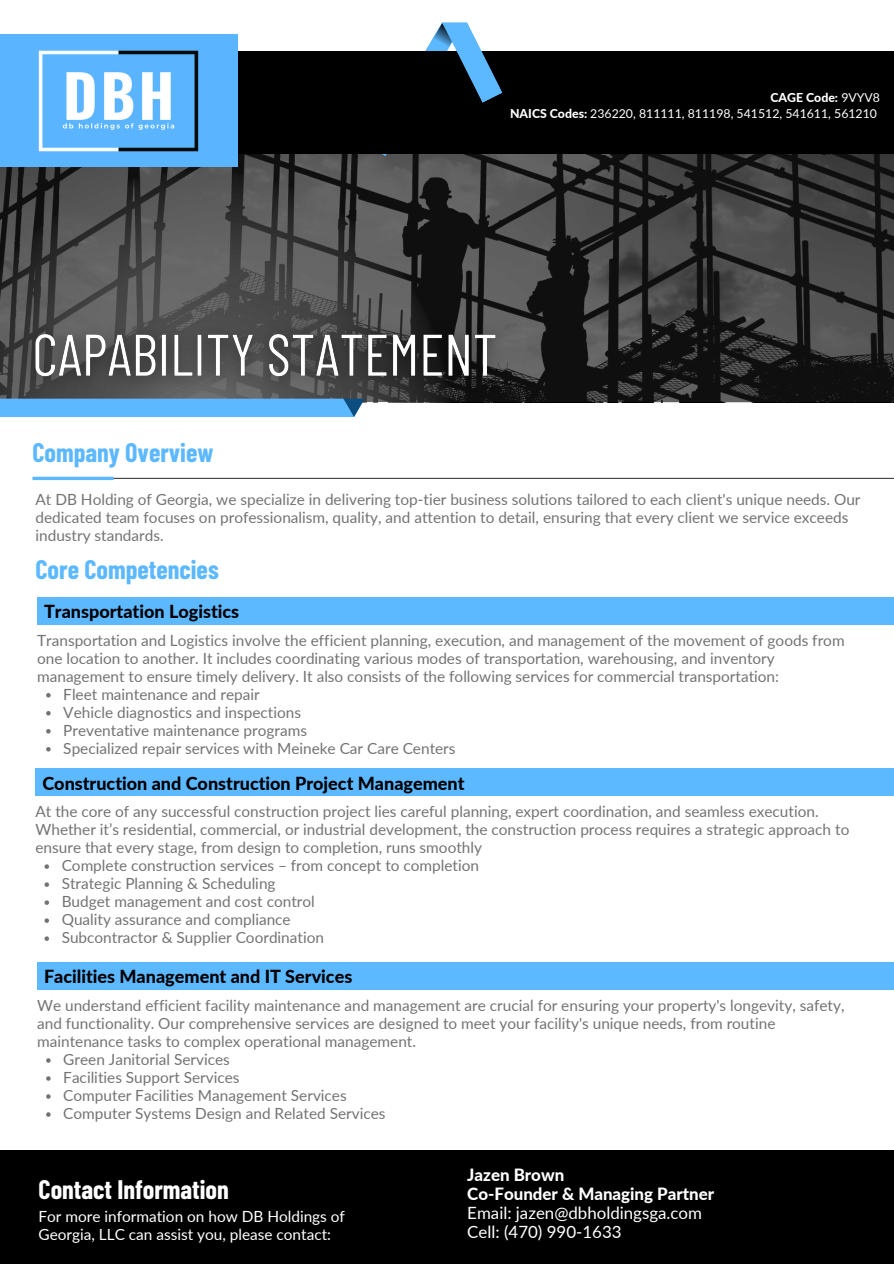
<style>
.page{position:relative;width:894px;height:1264px;background:#fff}
.page>*{position:absolute;margin:0;border:0;box-sizing:border-box;transform-origin:0 0}
.t1{font:700 26.1px "Barlow Condensed";color:#5cb8ff}
.t2{font:700 26.1px "Barlow Condensed";color:#fff}
.t3{font:800 18px "Lato";color:#000}
.t4{font:800 16.95px/19.2px "Lato";color:#fff}
.t5{font:16.95px "Lato";color:#fff}
.t6{font:15.45px/18px "Lato";color:#737373}
.t7{font:15.45px/18px "Lato";color:#fff}
.t8{font:12.3px "Lato";color:#fff}
.t9{font:800 12.3px "Lato";color:#fff}
.s1{font-weight:400}
.s2{font-weight:800}
</style>
<div class="page">
<svg style="left:0;top:153px;width:893px;height:248px;background:#3d3d3d"></svg>
<div style="left:231px;top:51px;width:662px;height:102px;background:#000"></div>
<svg style="left:369px;top:22px;width:133px;height:134px"></svg>
<div style="left:0;top:1150px;width:893px;height:113px;background:#000"></div>
<svg style="left:354px;top:403px;width:9px;height:14px"></svg>
<div style="left:0;top:398px;width:354px;height:19px;background:#5cb8ff"></div>
<hr style="left:34px;top:478px;width:859px;height:1px;background:#414042">
<svg style="left:32px;top:476px;width:82px;height:4px"></svg>
<img style="left:0;top:34px;width:237px;height:133px">
<img style="left:10px;top:311px;width:510px;height:92px">
<div style="left:37px;top:597px;width:856px;height:27px;background:#5cb8ff"></div>
<svg style="left:46px;top:693px;width:5px;height:4px"></svg>
<svg style="left:46px;top:711px;width:5px;height:4px"></svg>
<svg style="left:46px;top:729px;width:5px;height:4px"></svg>
<svg style="left:46px;top:747px;width:5px;height:4px"></svg>
<div style="left:35px;top:768px;width:858px;height:27px;background:#5cb8ff"></div>
<svg style="left:44px;top:864px;width:5px;height:4px"></svg>
<svg style="left:44px;top:882px;width:5px;height:4px"></svg>
<svg style="left:44px;top:900px;width:5px;height:4px"></svg>
<svg style="left:44px;top:918px;width:5px;height:4px"></svg>
<svg style="left:44px;top:936px;width:5px;height:4px"></svg>
<div style="left:37px;top:962px;width:856px;height:27px;background:#5cb8ff"></div>
<svg style="left:46px;top:1058px;width:5px;height:4px"></svg>
<svg style="left:46px;top:1076px;width:5px;height:4px"></svg>
<svg style="left:46px;top:1094px;width:5px;height:4px"></svg>
<svg style="left:46px;top:1112px;width:5px;height:4px"></svg>
<p class="t9" style="left:770px;top:90px;width:111px">CAGE Code: <span class="s1">9VYV8</span></p>
<p class="t8" style="left:510px;top:106px;width:368px"><span class="s2">NAICS Codes:</span> 236220, 811111, 811198, 541512, 541611, 561210</p>
<p class="t1" style="left:32px;top:435px;width:182px">Company Overview</p>
<h2 class="t6" style="left:35px;top:490px;width:826px">At DB Holding of Georgia, we specialize in delivering top-tier business solutions tailored to each client's unique needs. Our dedicated team focuses on professionalism, quality, and attention to detail, ensuring that every client we service exceeds industry standards.</h2>
<p class="t1" style="left:35px;top:553px;width:185px">Core Competencies</p>
<h2 class="t3" style="left:44px;top:600px;width:197px">Transportation Logistics</h2>
<p class="t6" style="left:37px;top:630px;width:808px">Transportation and Logistics involve the efficient planning, execution, and management of the movement of goods from one location to another. It includes coordinating various modes of transportation, warehousing, and inventory management to ensure timely delivery. It also consists of the following services for commercial transportation:</p>
<h5 class="t6" style="left:63px;top:684px;width:198px">Fleet maintenance and repair</h5>
<p class="t6" style="left:63px;top:702px;width:239px">Vehicle diagnostics and inspections</p>
<p class="t6" style="left:63px;top:720px;width:245px">Preventative maintenance programs</p>
<p class="t6" style="left:63px;top:738px;width:393px">Specialized repair services with Meineke Car Care Centers</p>
<p class="t3" style="left:42px;top:771px;width:423px">Construction and Construction Project Management</p>
<p class="t6" style="left:35px;top:802px;width:815px">At the core of any successful construction project lies careful planning, expert coordination, and seamless execution.<br>Whether it’s residential, commercial, or industrial development, the construction process requires a strategic approach to ensure that every stage, from design to completion, runs smoothly</p>
<h5 class="t6" style="left:62px;top:856px;width:419px">Complete construction services – from concept to completion</h5>
<p class="t6" style="left:62px;top:874px;width:215px">Strategic Planning &amp; Scheduling</p>
<p class="t6" style="left:62px;top:892px;width:254px">Budget management and cost control</p>
<p class="t6" style="left:62px;top:910px;width:230px">Quality assurance and compliance</p>
<p class="t6" style="left:62px;top:928px;width:264px">Subcontractor &amp; Supplier Coordination</p>
<p class="t3" style="left:44px;top:965px;width:310px">Facilities Management and IT Services</p>
<p class="t6" style="left:37px;top:996px;width:808px">We understand efficient facility maintenance and management are crucial for ensuring your property's longevity, safety, and functionality. Our comprehensive services are designed to meet your facility's unique needs, from routine maintenance tasks to complex operational management.</p>
<h5 class="t6" style="left:63px;top:1050px;width:168px">Green Janitorial Services</h5>
<p class="t6" style="left:63px;top:1068px;width:178px">Facilities Support Services</p>
<p class="t6" style="left:63px;top:1086px;width:285px">Computer Facilities Management Services</p>
<p class="t6" style="left:63px;top:1104px;width:323px">Computer Systems Design and Related Services</p>
<h2 class="t2" style="left:39px;top:1172px;width:192px">Contact Information</h2>
<p class="t4" style="left:467px;top:1164px;width:248px">Jazen Brown<br>Co-Founder &amp; Managing Partner<br><span class="s1">Email: jazen@dbholdingsga.com</span></p>
<h4 class="t5" style="left:467px;top:1221px;width:156px">Cell: (470) 990-1633</h4>
<p class="t7" style="left:39px;top:1206px;width:308px">For more information on how DB Holdings of<br>Georgia, LLC can assist you, please contact:</p>
</div>
